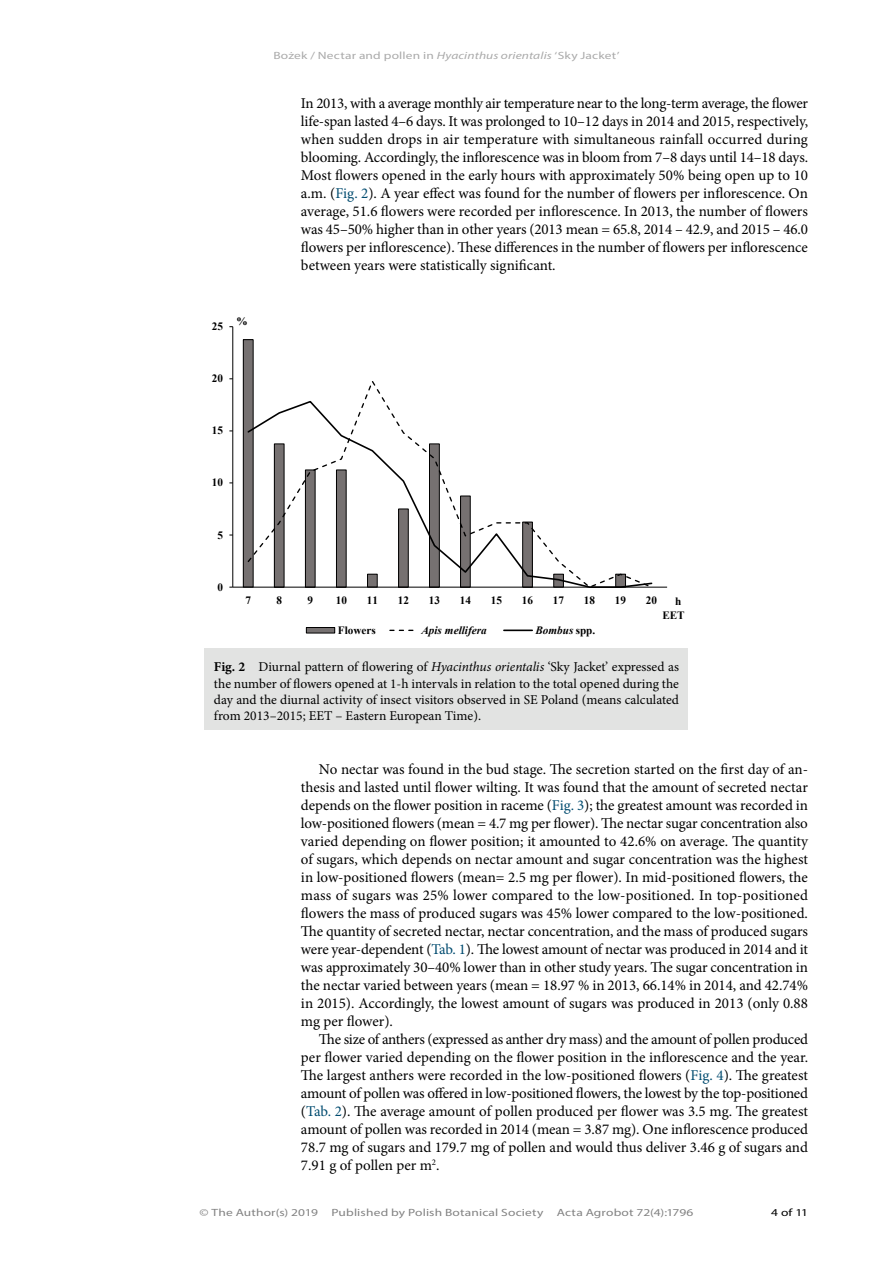
<style>
.page{position:relative;width:893px;height:1263px;background:#fff}
.page>*{position:absolute;margin:0;border:0;box-sizing:border-box;transform-origin:0 0}
.Body_text___first_li{font:15px/18px "Minion Pro";letter-spacing:-.005em;color:#000;text-align:justify}
.Body_text{font:15px/18px "Minion Pro";color:#000;text-align:justify}
.t1{font:13.5px/16.2px "Minion Pro";color:#000;text-align:justify}
.t2{font:700 11.25px "Times New Roman";letter-spacing:.005em;color:#000}
.t3{font:italic 700 11.25px "Times New Roman";color:#000}
.t4{font:10.5px "Myriad Pro Regular 3";letter-spacing:.01em;color:#828282;scale:1.28 1}
.t5{font:10.5px "Myriad Pro Regular 3";letter-spacing:.015em;color:#aaa;scale:1.28 1}
.t6{font:10.5px "Myriad Pro";color:#000;scale:1.28 1}
.s1{font-family:"Myriad Pro";font-style:italic}
.s2{color:#004b6f}
.s3{font-family:"Times New Roman PS Bold MT2";font-weight:400}
.s4{font-style:normal}
.s5{font-weight:700}
.s6{font-style:italic}
</style>
<div class="page">
<div style="left:243px;top:340px;width:10px;height:247px;background:#767171"></div>
<div style="left:243px;top:339px;width:11px;height:248px;border:1px solid #000"></div>
<hr style="left:232px;top:327px;width:1px;height:260px;background:#000">
<hr style="left:233px;top:587px;width:434px;height:1px;background:#000">
<svg style="left:246px;top:400px;width:407px;height:188px"></svg>
<div style="left:306px;top:627px;width:29px;height:6px;background:#767171"></div>
<div style="left:306px;top:627px;width:29px;height:6px;border:1px solid #000"></div>
<svg style="left:390px;top:630px;width:24px;height:1px"></svg>
<hr style="left:504px;top:629px;width:28px;height:2px;background:#000">
<div style="left:205px;top:648px;width:483px;height:81px;background:#e2e3e2"></div>
<p class="t2" style="left:212px;top:318px;width:13px">25</p>
<p class="t2" style="left:236px;top:313px;width:13px">%</p>
<p class="t2" style="left:212px;top:370px;width:13px">20</p>
<p class="t2" style="left:212px;top:422px;width:13px">15</p>
<p class="t2" style="left:212px;top:475px;width:13px">10</p>
<p class="t5" style="left:273px;top:49px;width:272px">Bożek / Nectar and pollen in <span class="s1">Hyacinthus orientalis</span> ‘Sky Jacket’</p>
<p class="Body_text" style="left:301px;top:94px;width:509px">In 2013, with a average monthly air temperature near to the long-term average, the flower life-span lasted 4–6 days. It was prolonged to 10–12 days in 2014 and 2015, respectively, when sudden drops in air temperature with simultaneous rainfall occurred during blooming. Accordingly, the inflorescence was in bloom from 7–8 days until 14–18 days.<br>Most flowers opened in the early hours with approximately 50% being open up to 10 a.m. (<span class="s2">Fig. 2</span>). A year effect was found for the number of flowers per inflorescence. On average, 51.6 flowers were recorded per inflorescence. In 2013, the number of flowers was 45–50% higher than in other years (2013 mean = 65.8, 2014 – 42.9, and 2015 – 46.0 flowers per inflorescence). These differences in the number of flowers per inflorescence between years were statistically significant.</p>
<p class="t2" style="left:217px;top:527px;width:7px">5</p>
<p class="t2" style="left:217px;top:579px;width:7px">0</p>
<p class="t2" style="left:245px;top:592px;width:7px">7</p>
<p class="t2" style="left:276px;top:592px;width:7px">8</p>
<p class="t2" style="left:307px;top:592px;width:7px">9</p>
<p class="t2" style="left:336px;top:592px;width:13px">10</p>
<p class="t2" style="left:367px;top:592px;width:13px">11</p>
<p class="t2" style="left:398px;top:592px;width:13px">12</p>
<p class="t2" style="left:429px;top:592px;width:13px">13</p>
<p class="t2" style="left:460px;top:592px;width:13px">14</p>
<p class="t2" style="left:491px;top:592px;width:13px">15</p>
<p class="t2" style="left:522px;top:592px;width:13px">16</p>
<p class="t2" style="left:553px;top:592px;width:13px">17</p>
<p class="t2" style="left:584px;top:592px;width:13px">18</p>
<p class="t2" style="left:615px;top:592px;width:13px">19</p>
<p class="t2" style="left:646px;top:592px;width:13px">20</p>
<p class="t2" style="left:675px;top:593px;width:8px">h</p>
<p class="t2" style="left:662px;top:607px;width:24px">EET</p>
<p class="t2" style="left:338px;top:622px;width:40px"><span class="s3">F</span>lowers</p>
<p class="t3" style="left:421px;top:622px;width:67px">Apis mellifera</p>
<p class="t3" style="left:535px;top:622px;width:61px">Bombus <span class="s4">spp.</span></p>
<p class="t1" style="left:214px;top:659px;width:467px"><span class="s5">Fig. 2</span> Diurnal pattern of flowering of <span class="s6">Hyacinthus orientalis</span> ‘Sky Jacket’ expressed as the number of flowers opened at 1-h intervals in relation to the total opened during the day and the diurnal activity of insect visitors observed in SE Poland (means calculated from 2013–2015; EET – Eastern European Time).</p>
<p class="Body_text___first_li" style="left:301px;top:760px;width:509px;text-indent:18px">No nectar was found in the bud stage. The secretion started on the first day of an&shy;thesis and lasted until flower wilting. It was found that the amount of secreted nectar depends on the flower position in raceme (<span class="s2">Fig. 3</span>); the greatest amount was recorded in low-positioned flowers (mean = 4.7 mg per flower). The nectar sugar concentration also varied depending on flower position; it amounted to 42.6% on average. The quantity of sugars, which depends on nectar amount and sugar concentration was the highest in low-positioned flowers (mean= 2.5 mg per flower). In mid-positioned flowers, the mass of sugars was 25% lower compared to the low-positioned. In top-positioned flowers the mass of produced sugars was 45% lower compared to the low-positioned.<br>The quantity of secreted nectar, nectar concentration, and the mass of produced sugars were year-dependent (<span class="s2">Tab. 1</span>). The lowest amount of nectar was produced in 2014 and it was approximately 30–40% lower than in other study years. The sugar concentration in the nectar varied between years (mean = 18.97 % in 2013, 66.14% in 2014, and 42.74% in 2015). Accordingly, the lowest amount of sugars was produced in 2013 (only 0.88 mg per flower).</p>
<p class="Body_text___first_li" style="left:301px;top:1030px;width:509px;text-indent:18px">The size of anthers (expressed as anther dry mass) and the amount of pollen produced per flower varied depending on the flower position in the inflorescence and the year.<br>The largest anthers were recorded in the low-positioned flowers (<span class="s2">Fig. 4</span>). The greatest amount of pollen was offered in low-positioned flowers, the lowest by the top-positioned (<span class="s2">Tab. 2</span>). The average amount of pollen produced per flower was 3.5 mg. The greatest amount of pollen was recorded in 2014 (mean = 3.87 mg). One inflorescence produced 78.7 mg of sugars and 179.7 mg of pollen and would thus deliver 3.46 g of sugars and 7.91 g of pollen per m<sup>2</sup>.</p>
<p class="t4" style="left:199px;top:1205px;width:94px">© The Author(s) 2019</p>
<p class="t4" style="left:331px;top:1205px;width:167px">Published by Polish Botanical Society</p>
<p class="t4" style="left:557px;top:1205px;width:108px">Acta Agrobot 72(4):1796</p>
<p class="t6" style="left:771px;top:1205px;width:30px">4 of 11</p>
</div>
